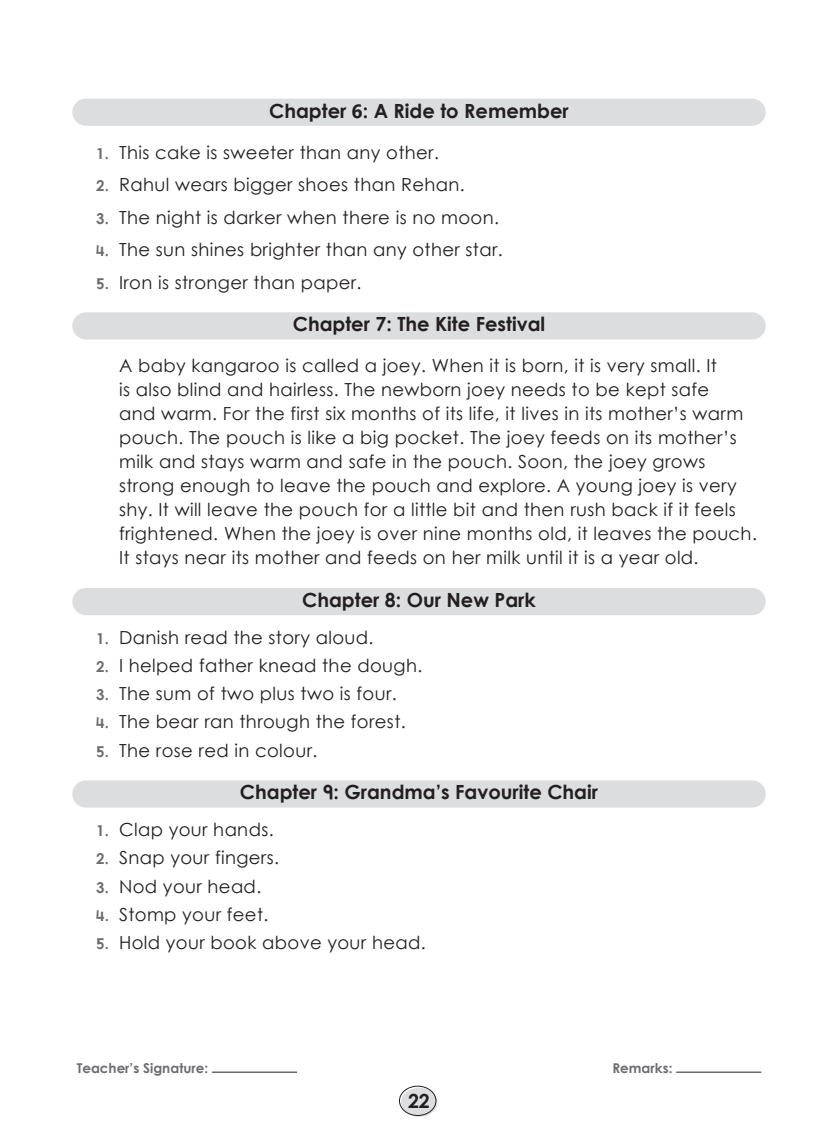
<style>
.page{position:relative;width:838px;height:1136px;background:#fff}
.page>*{position:absolute;margin:0;border:0;box-sizing:border-box;transform-origin:0 0}
.Center_heading{font:19.5px "Century Gothic Bold New";color:#231f20}
.Sub_rubric{font:18px/24px "Century Gothic Regular New";letter-spacing:.02em;color:#231f20}
.t1{font:13.5px "Century Gothic Bold New";color:#6c6d70}
.s1{font-family:"Century Gothic Bold New";font-size:15px;color:#6c6d70}
</style>
<div class="page">
<hr style="left:212px;top:1071px;width:85px;height:1px;background:#231f20">
<hr style="left:676px;top:1071px;width:85px;height:1px;background:#231f20">
<div style="left:401px;top:1087px;width:36px;height:29px;background:#dddee0;border-radius:50%"></div>
<div style="left:399px;top:1085px;width:37px;height:30px;border:1px solid #231f20;border-radius:50%"></div>
<div style="left:72px;top:99px;width:693px;height:27px;background:#dcdddf;border-radius:14px"></div>
<div style="left:72px;top:312px;width:693px;height:27px;background:#dcdddf;border-radius:14px"></div>
<div style="left:72px;top:588px;width:693px;height:27px;background:#dcdddf;border-radius:14px"></div>
<div style="left:72px;top:780px;width:693px;height:27px;background:#dcdddf;border-radius:14px"></div>
<p class="Center_heading" style="left:269px;top:96px;width:301px">Chapter 6: A Ride to Remember</p>
<p class="Sub_rubric" style="left:96px;top:140px;width:344px"><span class="s1">1.</span> This cake is sweeter than any other.</p>
<p class="Sub_rubric" style="left:96px;top:172px;width:370px"><span class="s1">2.</span> Rahul wears bigger shoes than Rehan.</p>
<p class="Sub_rubric" style="left:96px;top:205px;width:404px"><span class="s1">3.</span> The night is darker when there is no moon.</p>
<p class="Sub_rubric" style="left:96px;top:237px;width:408px"><span class="s1">4.</span> The sun shines brighter than any other star.</p>
<p class="Sub_rubric" style="left:96px;top:270px;width:267px"><span class="s1">5.</span> Iron is stronger than paper.</p>
<p class="Center_heading" style="left:293px;top:309px;width:254px">Chapter 7: The Kite Festival</p>
<p class="Sub_rubric" style="left:119px;top:353px;width:639px">A baby kangaroo is called a joey. When it is born, it is very small. It<br>is also blind and hairless. The newborn joey needs to be kept safe<br>and warm. For the first six months of its life, it lives in its mother’s warm pouch. The pouch is like a big pocket. The joey feeds on its mother’s milk and stays warm and safe in the pouch. Soon, the joey grows strong enough to leave the pouch and explore. A young joey is very shy. It will leave the pouch for a little bit and then rush back if it feels frightened. When the joey is over nine months old, it leaves the pouch.<br>It stays near its mother and feeds on her milk until it is a year old.</p>
<p class="Center_heading" style="left:302px;top:585px;width:235px">Chapter 8: Our New Park</p>
<p class="Sub_rubric" style="left:96px;top:624px;width:279px"><span class="s1">1.</span> Danish read the story aloud.</p>
<p class="Sub_rubric" style="left:96px;top:653px;width:328px"><span class="s1">2.</span> I helped father knead the dough.</p>
<p class="Sub_rubric" style="left:96px;top:681px;width:302px"><span class="s1">3.</span> The sum of two plus two is four.</p>
<p class="Sub_rubric" style="left:96px;top:709px;width:311px"><span class="s1">4.</span> The bear ran through the forest.</p>
<p class="Sub_rubric" style="left:96px;top:737px;width:223px"><span class="s1">5.</span> The rose red in colour.</p>
<p class="Center_heading" style="left:240px;top:777px;width:360px">Chapter 9: Grandma’s Favourite Chair</p>
<p class="Sub_rubric" style="left:96px;top:817px;width:179px"><span class="s1">1.</span> Clap your hands.</p>
<p class="Sub_rubric" style="left:96px;top:845px;width:184px"><span class="s1">2.</span> Snap your fingers.</p>
<p class="Sub_rubric" style="left:96px;top:873px;width:167px"><span class="s1">3.</span> Nod your head.</p>
<p class="Sub_rubric" style="left:96px;top:902px;width:174px"><span class="s1">4.</span> Stomp your feet.</p>
<p class="Sub_rubric" style="left:96px;top:930px;width:331px"><span class="s1">5.</span> Hold your book above your head.</p>
<p class="t1" style="left:77px;top:1057px;width:133px">Teacher’s Signature:</p>
<p class="t1" style="left:612px;top:1057px;width:61px">Remarks:</p>
<p class="Center_heading" style="left:408px;top:1085px;width:23px">22</p>
</div>
